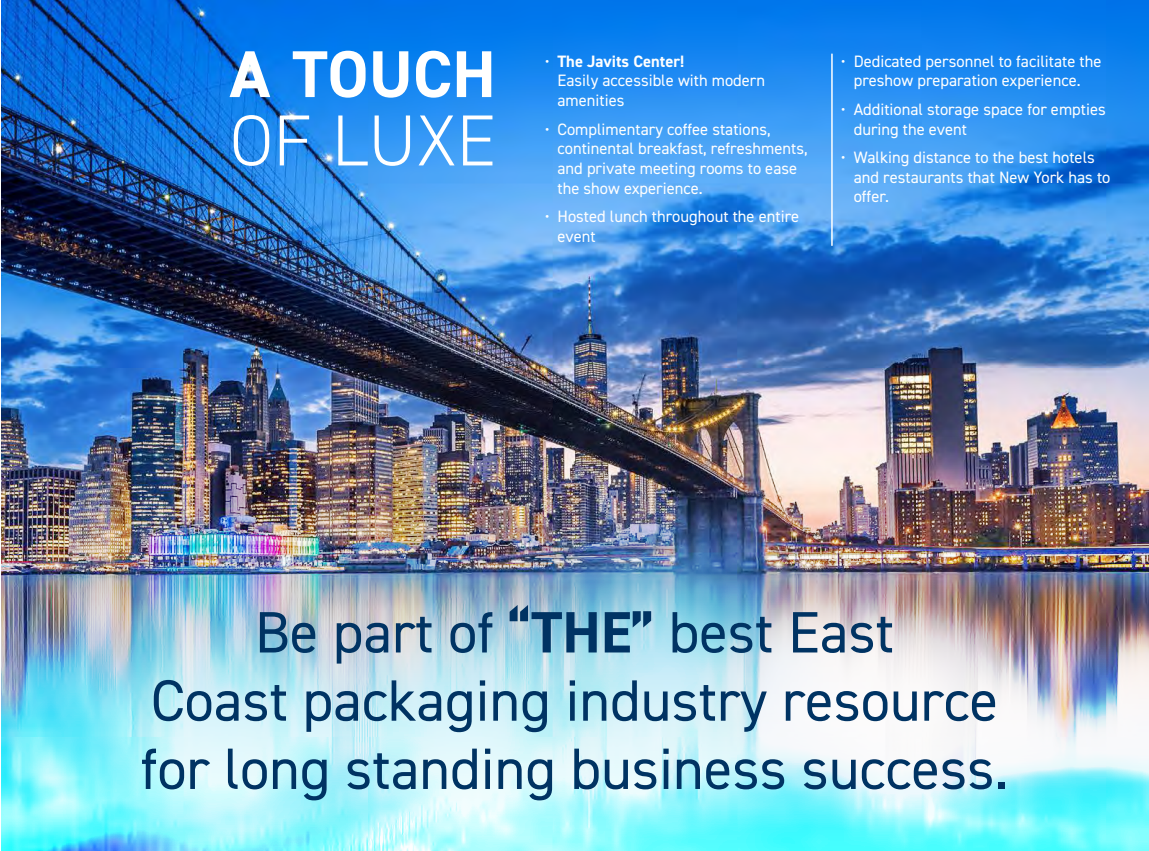
<style>
.page{position:relative;width:1149px;height:851px;background:#fff}
.page>*{position:absolute;margin:0;border:0;box-sizing:border-box;transform-origin:0 0}
.t1{font:300 72.3px "DIN2014";color:#fff}
.t2{font:700 66.3px "DIN2014";color:#fff}
.t3{font:58.5px/68.2px "DIN2014";color:#003363}
.t4{font:16.5px/19.8px "DIN2014";color:#fff}
.s1{font-weight:700}
</style>
<div class="page">
<img style="left:1px;top:0;width:1147px;height:422px">
<img style="left:1px;top:422px;width:1147px;height:428px">
<hr style="left:831px;top:54px;width:1px;height:192px;background:#fff">
<p class="t2" style="left:230px;top:30px;width:267px">A TOUCH</p>
<p class="t1" style="left:230px;top:96px;width:267px">OF LUXE</p>
<p class="t4" style="left:557px;top:51px;width:209px;text-indent:-13px">• <span class="s1">The Javits Center!<br></span>Easily accessible with modern amenities</p>
<p class="t4" style="left:557px;top:119px;width:251px;text-indent:-13px">• Complimentary coffee stations, continental breakfast, refreshments, and private meeting rooms to ease the show experience.</p>
<p class="t4" style="left:557px;top:206px;width:243px;text-indent:-13px">• Hosted lunch throughout the entire event</p>
<p class="t4" style="left:840px;top:51px;width:262px;text-align:center">• Dedicated personnel to facilitate the preshow preparation experience.</p>
<p class="t4" style="left:853px;top:99px;width:253px;text-indent:-13px">• Additional storage space for empties during the event</p>
<p class="t4" style="left:853px;top:147px;width:258px;text-indent:-13px">• Walking distance to the best hotels and restaurants that New York has to offer.</p>
<p class="t3" style="left:255px;top:597px;width:640px">Be part of <span class="s1">“THE”</span> best East</p>
<p class="t3" style="left:141px;top:665px;width:868px">Coast packaging industry resource for long standing business success.</p>
</div>
